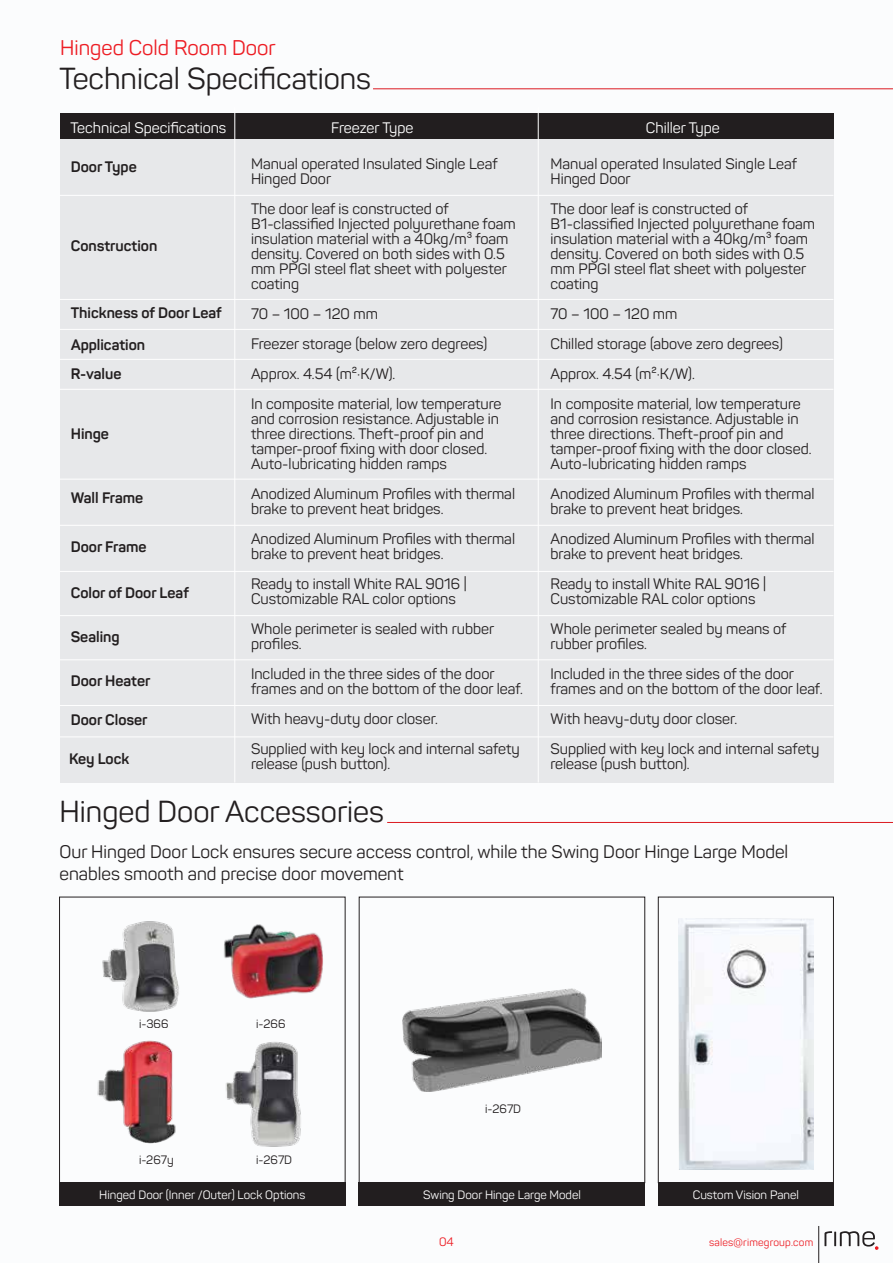
<style>
.page{position:relative;width:893px;height:1263px;background:#fbfcfd}
.page>*{position:absolute;margin:0;border:0;box-sizing:border-box;transform-origin:0 0}
.t1{font:30px "Panton";color:#231f20}
.t2{font:21px "Panton";color:#ed1d24}
.t3{font:18px/21.6px "Panton";color:#231f20}
.t4{font:15px/15px "Panton";color:#231f20}
.t5{font:700 15px/31.5px "Panton";color:#231f20}
.t6{font:15px "Panton";color:#fff}
.t7{font:12px "Panton";color:#fff}
.t8{font:12px "Panton";color:#231f20}
.t9{font:12px "Panton";color:#ed1d24}
.t10{font:10.5px "Panton";letter-spacing:.02em;color:#ed1d24}
</style>
<div class="page">
<hr style="left:373px;top:88px;width:520px;height:1px;background:#db1a21">
<hr style="left:387px;top:822px;width:506px;height:1px;background:#db1a21">
<div style="left:60px;top:139px;width:773px;height:643px;background:#ebebec"></div>
<hr style="left:60px;top:736px;width:773px;height:1px;background:#fff">
<div style="left:60px;top:113px;width:773px;height:26px;background:#231f20"></div>
<hr style="left:60px;top:195px;width:773px;height:1px;background:#fff">
<hr style="left:60px;top:299px;width:773px;height:1px;background:#fff">
<hr style="left:60px;top:329px;width:773px;height:1px;background:#fff">
<hr style="left:60px;top:359px;width:773px;height:1px;background:#fff">
<hr style="left:60px;top:389px;width:773px;height:1px;background:#fff">
<hr style="left:60px;top:479px;width:773px;height:1px;background:#fff">
<hr style="left:60px;top:525px;width:773px;height:1px;background:#fff">
<hr style="left:60px;top:571px;width:773px;height:1px;background:#fff">
<hr style="left:60px;top:615px;width:773px;height:1px;background:#fff">
<hr style="left:60px;top:659px;width:773px;height:1px;background:#fff">
<hr style="left:60px;top:705px;width:773px;height:1px;background:#fff">
<hr style="left:538px;top:107px;width:1px;height:675px;background:#fff">
<hr style="left:234px;top:107px;width:1px;height:675px;background:#fff">
<div style="left:59px;top:1183px;width:286px;height:23px;background:#231f20"></div>
<div style="left:359px;top:1183px;width:286px;height:23px;background:#231f20"></div>
<div style="left:658px;top:1183px;width:176px;height:23px;background:#231f20"></div>
<svg style="left:824px;top:1231px;width:54px;height:19px"></svg>
<hr style="left:818px;top:1226px;width:1px;height:37px;background:#231f20">
<img style="left:678px;top:918px;width:135px;height:252px">
<div style="left:59px;top:897px;width:286px;height:286px;border:1px solid #231f20"></div>
<div style="left:658px;top:897px;width:176px;height:286px;border:1px solid #231f20"></div>
<img style="left:403px;top:988px;width:198px;height:103px">
<img style="left:224px;top:924px;width:99px;height:75px">
<img style="left:226px;top:1038px;width:134px;height:113px">
<img style="left:97px;top:1040px;width:79px;height:104px">
<img style="left:59px;top:918px;width:120px;height:96px">
<h2 class="t2" style="left:60px;top:35px;width:217px">Hinged Cold Room Door</h2>
<h1 class="t1" style="left:60px;top:60px;width:313px">Technical Specifications</h1>
<p class="t6" style="left:71px;top:119px;width:157px">Technical Specifications</p>
<p class="t6" style="left:331px;top:118px;width:84px">Freezer Type</p>
<p class="t6" style="left:646px;top:118px;width:75px">Chiller Type</p>
<p class="t4" style="left:251px;top:156px;width:248px">Manual operated Insulated Single Leaf<br>Hinged Door</p>
<p class="t4" style="left:251px;top:201px;width:266px">The door leaf is constructed of B1-classified Injected polyurethane foam insulation material with a 40kg/m³ foam density. Covered on both sides with 0.5 mm PPGI steel flat sheet with polyester coating</p>
<p class="t4" style="left:251px;top:299px;width:252px;line-height:30px">70 – 100 – 120 mm<br>Freezer storage (below zero degrees)<br>Approx. 4.54 (m²·K/W).<br>In composite material, low temperature</p>
<p class="t4" style="left:251px;top:411px;width:250px">and corrosion resistance. Adjustable in three directions. Theft-proof pin and tamper-proof fixing with door closed.<br>Auto-lubricating hidden ramps</p>
<p class="t4" style="left:251px;top:486px;width:266px">Anodized Aluminum Profiles with thermal brake to prevent heat bridges.</p>
<p class="t4" style="left:251px;top:531px;width:266px">Anodized Aluminum Profiles with thermal brake to prevent heat bridges.</p>
<p class="t4" style="left:251px;top:576px;width:217px">Ready to install White RAL 9016 |<br>Customizable RAL color options</p>
<p class="t4" style="left:251px;top:621px;width:245px">Whole perimeter is sealed with rubber profiles.</p>
<p class="t4" style="left:251px;top:666px;width:273px">Included in the three sides of the door frames and on the bottom of the door leaf.</p>
<p class="t4" style="left:251px;top:704px;width:270px;line-height:30px">With heavy-duty door closer.<br>Supplied with key lock and internal safety</p>
<p class="t4" style="left:251px;top:756px;width:141px">release (push button).</p>
<p class="t4" style="left:550px;top:156px;width:248px">Manual operated Insulated Single Leaf<br>Hinged Door</p>
<p class="t4" style="left:550px;top:201px;width:266px">The door leaf is constructed of B1-classified Injected polyurethane foam insulation material with a 40kg/m³ foam density. Covered on both sides with 0.5 mm PPGI steel flat sheet with polyester coating</p>
<p class="t4" style="left:550px;top:299px;width:252px;line-height:30px">70 – 100 – 120 mm<br>Chilled storage (above zero degrees)<br>Approx. 4.54 (m²·K/W).<br>In composite material, low temperature</p>
<p class="t4" style="left:550px;top:411px;width:263px">and corrosion resistance. Adjustable in three directions. Theft-proof pin and tamper-proof fixing with the door closed.<br>Auto-lubricating hidden ramps</p>
<p class="t4" style="left:550px;top:486px;width:266px">Anodized Aluminum Profiles with thermal brake to prevent heat bridges.</p>
<p class="t4" style="left:550px;top:531px;width:266px">Anodized Aluminum Profiles with thermal brake to prevent heat bridges.</p>
<p class="t4" style="left:550px;top:576px;width:217px">Ready to install White RAL 9016 |<br>Customizable RAL color options</p>
<p class="t4" style="left:550px;top:621px;width:238px">Whole perimeter sealed by means of rubber profiles.</p>
<p class="t4" style="left:550px;top:666px;width:273px">Included in the three sides of the door frames and on the bottom of the door leaf.</p>
<p class="t4" style="left:550px;top:704px;width:270px;line-height:30px">With heavy-duty door closer.<br>Supplied with key lock and internal safety</p>
<p class="t4" style="left:550px;top:756px;width:141px">release (push button).</p>
<p class="t5" style="left:71px;top:151px;width:67px">Door Type</p>
<p class="t5" style="left:71px;top:230px;width:88px">Construction</p>
<p class="t5" style="left:71px;top:297px;width:153px">Thickness of Door Leaf<br>Application</p>
<p class="t5" style="left:71px;top:358px;width:52px">R-value</p>
<p class="t5" style="left:71px;top:418px;width:40px">Hinge</p>
<p class="t5" style="left:71px;top:482px;width:74px">Wall Frame</p>
<p class="t5" style="left:71px;top:531px;width:77px">Door Frame</p>
<p class="t5" style="left:71px;top:577px;width:120px">Color of Door Leaf</p>
<p class="t5" style="left:71px;top:621px;width:50px">Sealing</p>
<p class="t5" style="left:71px;top:665px;width:81px">Door Heater</p>
<p class="t5" style="left:71px;top:704px;width:78px">Door Closer</p>
<p class="t5" style="left:69px;top:743px;width:62px">Key Lock</p>
<h1 class="t1" style="left:60px;top:793px;width:326px">Hinged Door Accessories</h1>
<p class="t3" style="left:60px;top:841px;width:730px">Our Hinged Door Lock ensures secure access control, while the Swing Door Hinge Large Model enables smooth and precise door movement</p>
<p class="t8" style="left:139px;top:1016px;width:31px">i-366</p>
<p class="t8" style="left:256px;top:1016px;width:31px">i-266</p>
<p class="t8" style="left:139px;top:1152px;width:36px">i-267y</p>
<p class="t8" style="left:256px;top:1152px;width:37px">i-267D</p>
<p class="t8" style="left:485px;top:1101px;width:37px">i-267D</p>
<p class="t7" style="left:99px;top:1187px;width:208px">Hinged Door (Inner /Outer) Lock Options</p>
<p class="t7" style="left:423px;top:1187px;width:159px">Swing Door Hinge Large Model</p>
<p class="t7" style="left:693px;top:1187px;width:108px">Custom Vision Panel</p>
<p class="t9" style="left:439px;top:1234px;width:16px">04</p>
<p class="t10" style="left:709px;top:1236px;width:106px">sales@rimegroup.com</p>
</div>
